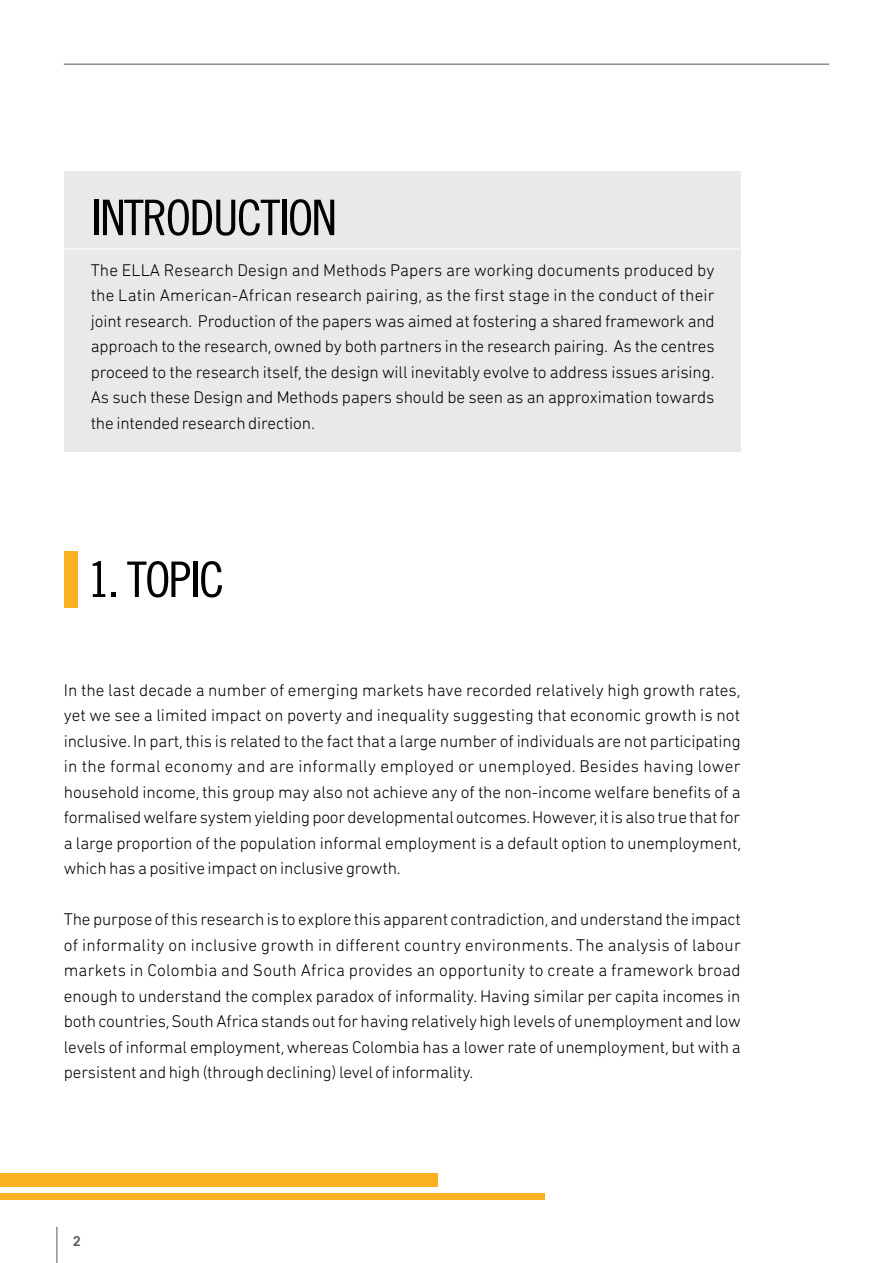
<style>
.page{position:relative;width:893px;height:1263px;background:#fff}
.page>*{position:absolute;margin:0;border:0;box-sizing:border-box;transform-origin:0 0}
.t1{font:49.2px "Trade Gothic LT Cond Eighteen";letter-spacing:-.04em;color:#020203;scale:1.05 1}
.t2{font:300 17.25px/25.5px "DIN Next Rounded LT Pro";letter-spacing:-.005em;color:#000;text-align:justify}
.t3{font:700 13.5px "Trade Gothic";color:#575756}
</style>
<div class="page">
<div style="left:64px;top:171px;width:676px;height:281px;background:#e9e9e9"></div>
<hr style="left:64px;top:248px;width:676px;height:2px;background:#fff">
<div style="left:64px;top:551px;width:13px;height:57px;background:#f9b122"></div>
<hr style="left:57px;top:1227px;width:1px;height:36px;background:#575756">
<hr style="left:64px;top:64px;width:765px;height:1px;background:#575756">
<div style="left:0;top:1173px;width:437px;height:14px;background:#f9b122"></div>
<div style="left:0;top:1193px;width:544px;height:6px;background:#f9b122"></div>
<h1 class="t1" style="left:91px;top:188px;width:236px">INTRODUCTION</h1>
<p class="t2" style="left:91px;top:257px;width:626px">The ELLA Research Design and Methods Papers are working documents produced by the Latin American-African research pairing, as the first stage in the conduct of their joint research. Production of the papers was aimed at fostering a shared framework and approach to the research, owned by both partners in the research pairing. As the centres proceed to the research itself, the design will inevitably evolve to address issues arising.<br>As such these Design and Methods papers should be seen as an approximation towards the intended research direction.</p>
<h1 class="t1" style="left:87px;top:550px;width:132px">1. TOPIC</h1>
<p class="t2" style="left:64px;top:677px;width:679px">In the last decade a number of emerging markets have recorded relatively high growth rates, yet we see a limited impact on poverty and inequality suggesting that economic growth is not inclusive. In part, this is related to the fact that a large number of individuals are not participating in the formal economy and are informally employed or unemployed. Besides having lower household income, this group may also not achieve any of the non-income welfare benefits of a formalised welfare system yielding poor developmental outcomes. However, it is also true that for a large proportion of the population informal employment is a default option to unemployment, which has a positive impact on inclusive growth.</p>
<p class="t2" style="left:64px;top:906px;width:678px">The purpose of this research is to explore this apparent contradiction, and understand the impact of informality on inclusive growth in different country environments. The analysis of labour markets in Colombia and South Africa provides an opportunity to create a framework broad enough to understand the complex paradox of informality. Having similar per capita incomes in both countries, South Africa stands out for having relatively high levels of unemployment and low levels of informal employment, whereas Colombia has a lower rate of unemployment, but with a persistent and high (through declining) level of informality.</p>
<p class="t3" style="left:73px;top:1233px;width:9px">2</p>
</div>
